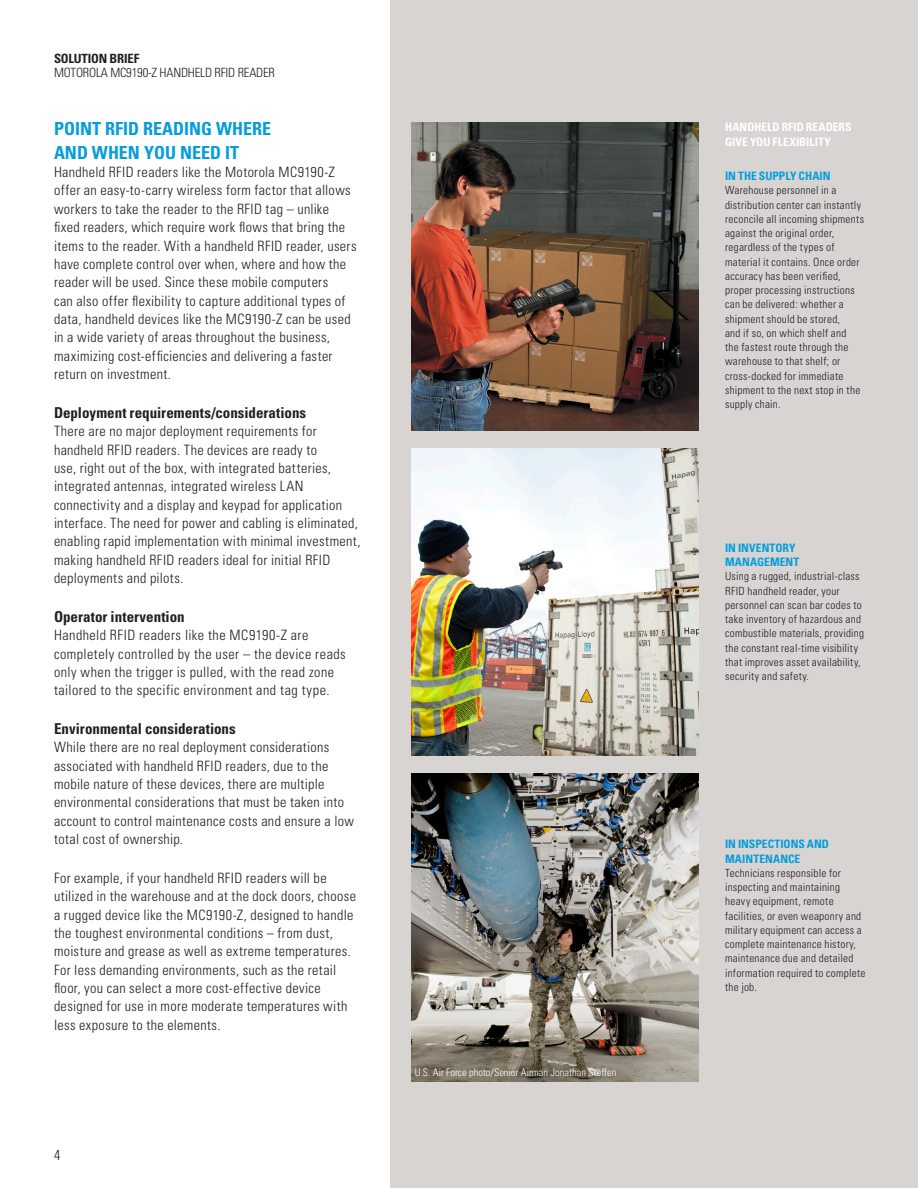
<style>
.page{position:relative;width:918px;height:1188px;background:#fff}
.page>*{position:absolute;margin:0;border:0;box-sizing:border-box;transform-origin:0 0}
.Body_Head{font:700 condensed 18px/23.2px "Univers";color:#069ddc}
.Subhead{font:700 condensed 15px "Univers LT Std";color:#231f20}
.Body_copy{font:300 condensed 14.25px/18.3px "Univers";letter-spacing:.025em;color:#231f20}
.t1{font:300 condensed 12.75px "Univers";letter-spacing:-.015em;color:#231f20}
.t2{font:700 condensed 12.75px "Univers";letter-spacing:-.015em;color:#231f20}
.Caption_Title{font:700 condensed 11.7px/14.2px "Univers LT Std";color:#069ddc}
.Body_copy-2{font:700 condensed 11.7px/14.2px "Univers LT Std";letter-spacing:.005em;color:#fff}
.Caption_body{font:300 condensed 11.25px/14.2px "Univers";letter-spacing:.025em;color:#231f20}
.Legal_disclaimer{font:300 condensed 10.5px "Univers";color:#fff}
</style>
<div class="page">
<div style="left:390px;top:0;width:528px;height:1188px;background:#d7d4d2"></div>
<img style="left:412px;top:448px;width:286px;height:308px">
<img style="left:412px;top:123px;width:286px;height:307px">
<img style="left:412px;top:774px;width:286px;height:307px">
<p class="t2" style="left:54px;top:51px;width:87px">SOLUTION BRIEF</p>
<p class="t1" style="left:54px;top:65px;width:223px">MOTOROLA MC9190-Z HANDHELD RFID READER</p>
<p class="Body_Head" style="left:54px;top:117px;width:219px">POINT RFID READING WHERE<br>AND WHEN YOU NEED IT</p>
<p class="Body_copy" style="left:54px;top:163px;width:304px">Handheld RFID readers like the Motorola MC9190-Z offer an easy-to-carry wireless form factor that allows workers to take the reader to the RFID tag – unlike fixed readers, which require work flows that bring the items to the reader. With a handheld RFID reader, users have complete control over when, where and how the reader will be used. Since these mobile computers<br>can also offer flexibility to capture additional types of data, handheld devices like the MC9190-Z can be used in a wide variety of areas throughout the business, maximizing cost-efficiencies and delivering a faster return on investment.</p>
<p class="Subhead" style="left:54px;top:403px;width:254px">Deployment requirements/considerations</p>
<p class="Body_copy" style="left:54px;top:422px;width:308px">There are no major deployment requirements for handheld RFID readers. The devices are ready to<br>use, right out of the box, with integrated batteries, integrated antennas, integrated wireless LAN connectivity and a display and keypad for application interface. The need for power and cabling is eliminated, enabling rapid implementation with minimal investment, making handheld RFID readers ideal for initial RFID deployments and pilots.</p>
<p class="Subhead" style="left:54px;top:607px;width:132px">Operator intervention</p>
<p class="Body_copy" style="left:54px;top:626px;width:293px">Handheld RFID readers like the MC9190-Z are completely controlled by the user – the device reads only when the trigger is pulled, with the read zone tailored to the specific environment and tag type.</p>
<p class="Subhead" style="left:54px;top:719px;width:183px">Environmental considerations</p>
<p class="Body_copy" style="left:54px;top:738px;width:302px">While there are no real deployment considerations associated with handheld RFID readers, due to the mobile nature of these devices, there are multiple environmental considerations that must be taken into account to control maintenance costs and ensure a low total cost of ownership.</p>
<p class="Body_copy" style="left:54px;top:869px;width:304px">For example, if your handheld RFID readers will be utilized in the warehouse and at the dock doors, choose a rugged device like the MC9190-Z, designed to handle the toughest environmental conditions – from dust, moisture and grease as well as extreme temperatures.<br>For less demanding environments, such as the retail floor, you can select a more cost-effective device designed for use in more moderate temperatures with less exposure to the elements.</p>
<p class="Body_copy" style="left:54px;top:1146px;width:8px">4</p>
<p class="Legal_disclaimer" style="left:415px;top:1066px;width:203px">U.S. Air Force photo/Senior Airman Jonathan Steffen</p>
<p class="Body_copy-2" style="left:725px;top:120px;width:128px">HANDHELD RFID READERS<br>GIVE YOU FLEXIBILITY</p>
<p class="Caption_Title" style="left:725px;top:169px;width:107px">IN THE SUPPLY CHAIN</p>
<p class="Caption_body" style="left:725px;top:183px;width:140px">Warehouse personnel in a distribution center can instantly reconcile all incoming shipments against the original order, regardless of the types of material it contains. Once order accuracy has been verified, proper processing instructions can be delivered: whether a shipment should be stored,<br>and if so, on which shelf and<br>the fastest route through the warehouse to that shelf; or cross-docked for immediate shipment to the next stop in the supply chain.</p>
<p class="Caption_Title" style="left:725px;top:541px;width:76px">IN INVENTORY<br>MANAGEMENT</p>
<p class="Caption_body" style="left:725px;top:569px;width:140px">Using a rugged, industrial-class<br>RFID handheld reader, your personnel can scan bar codes to take inventory of hazardous and combustible materials, providing the constant real-time visibility that improves asset availability, security and safety.</p>
<p class="Caption_Title" style="left:725px;top:837px;width:105px">IN INSPECTIONS AND<br>MAINTENANCE</p>
<p class="Caption_body" style="left:725px;top:866px;width:142px">Technicians responsible for inspecting and maintaining heavy equipment, remote facilities, or even weaponry and military equipment can access a complete maintenance history, maintenance due and detailed information required to complete the job.</p>
</div>
